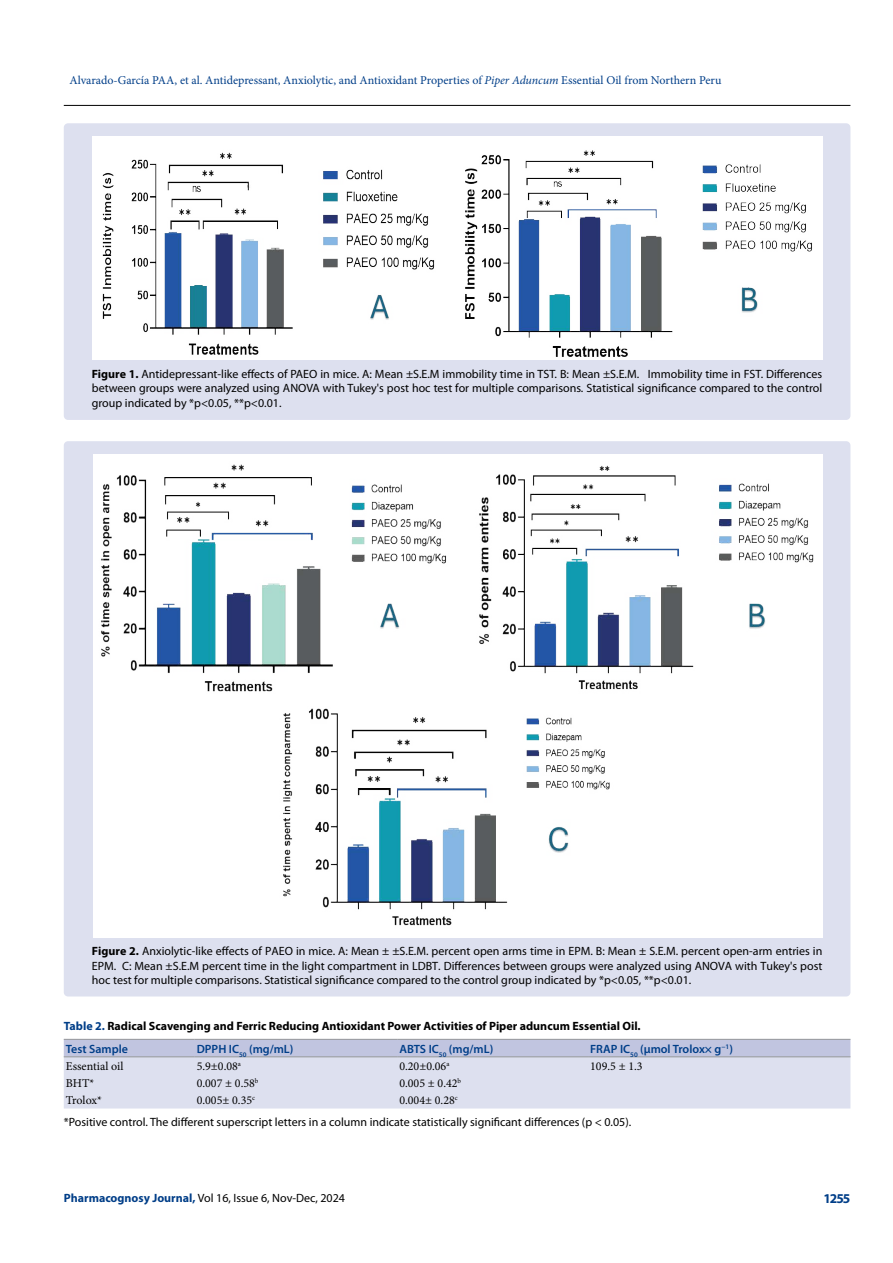
<style>
.page{position:relative;width:893px;height:1263px;background:#fff}
.page>*{position:absolute;margin:0;border:0;box-sizing:border-box;transform-origin:0 0}
.t1{font:700 13.5px "Myriad Pro";color:#003e88}
.t2{font:12px/14.4px "Myriad Pro";color:#000;text-align:justify}
.t3{font:12px "Minion Pro";color:#003e88}
.t4{font:12px "Minion Pro";color:#000}
.t5{font:700 12px "Myriad Pro";color:#000}
.t6{font:600 12px "Myriad Pro";color:#003e88}
.s1{font-style:italic}
.s2{font-weight:700}
.s3{color:#003e88}
.s4{font-weight:700;color:#003e88}
</style>
<div class="page">
<hr style="left:64px;top:105px;width:786px;height:1px;background:#000">
<div style="left:64px;top:123px;width:786px;height:297px;background:#dde0ef;border-radius:4px"></div>
<img style="left:92px;top:137px;width:730px;height:223px">
<div style="left:64px;top:441px;width:786px;height:555px;background:#dde0ef;border-radius:4px"></div>
<img style="left:93px;top:454px;width:729px;height:484px">
<svg style="left:64px;top:1040px;width:786px;height:68px;background:#d5d9ea"></svg>
<hr style="left:64px;top:1039px;width:131px;height:1px;background:#939598">
<hr style="left:195px;top:1039px;width:202px;height:1px;background:#939598">
<hr style="left:397px;top:1039px;width:191px;height:1px;background:#939598">
<hr style="left:588px;top:1039px;width:262px;height:1px;background:#939598">
<hr style="left:64px;top:1056px;width:131px;height:1px;background:#939598">
<hr style="left:195px;top:1056px;width:202px;height:1px;background:#939598">
<hr style="left:397px;top:1056px;width:191px;height:1px;background:#939598">
<hr style="left:588px;top:1056px;width:262px;height:1px;background:#939598">
<p class="t3" style="left:69px;top:72px;width:654px">Alvarado-García PAA, et al. Antidepressant, Anxiolytic, and Antioxidant Properties of <span class="s1">Piper Aduncum</span> Essential Oil from Northern Peru</p>
<p class="t2" style="left:92px;top:366px;width:732px"><span class="s2">Figure 1.</span> Antidepressant-like effects of PAEO in mice. A: Mean ±S.E.M immobility time in TST. B: Mean ±S.E.M. Immobility time in FST. Differences between groups were analyzed using ANOVA with Tukey's post hoc test for multiple comparisons. Statistical significance compared to the control group indicated by *p&lt;0.05, **p&lt;0.01.</p>
<p class="t2" style="left:92px;top:944px;width:732px"><span class="s2">Figure 2.</span> Anxiolytic-like effects of PAEO in mice. A: Mean ± ±S.E.M. percent open arms time in EPM. B: Mean ± S.E.M. percent open-arm entries in EPM. C: Mean ±S.E.M percent time in the light compartment in LDBT. Differences between groups were analyzed using ANOVA with Tukey's post hoc test for multiple comparisons. Statistical significance compared to the control group indicated by *p&lt;0.05, **p&lt;0.01.</p>
<p class="t5" style="left:64px;top:1018px;width:578px"><span class="s3">Table 2.</span> Radical Scavenging and Ferric Reducing Antioxidant Power Activities of Piper aduncum Essential Oil.</p>
<p class="t6" style="left:66px;top:1041px;width:64px">Test Sample</p>
<p class="t6" style="left:197px;top:1041px;width:98px">DPPH IC<sub>50</sub> (mg/mL)</p>
<p class="t6" style="left:399px;top:1041px;width:95px">ABTS IC<sub>50</sub> (mg/mL)</p>
<p class="t6" style="left:590px;top:1041px;width:144px">FRAP IC<sub>50</sub> (µmol Trolox× g<sup>−1</sup>)</p>
<p class="t4" style="left:66px;top:1058px;width:59px">Essential oil</p>
<p class="t4" style="left:197px;top:1058px;width:46px">5.9±0.08<sup>a</sup></p>
<p class="t4" style="left:399px;top:1058px;width:52px">0.20±0.06<sup>a</sup></p>
<p class="t4" style="left:590px;top:1058px;width:54px">109.5 ± 1.3</p>
<p class="t4" style="left:66px;top:1075px;width:30px">BHT*</p>
<p class="t4" style="left:197px;top:1075px;width:63px">0.007 ± 0.58<sup>b</sup></p>
<p class="t4" style="left:399px;top:1075px;width:63px">0.005 ± 0.42<sup>b</sup></p>
<p class="t4" style="left:66px;top:1092px;width:38px">Trolox*</p>
<p class="t4" style="left:197px;top:1092px;width:60px">0.005± 0.35<sup>c</sup></p>
<p class="t4" style="left:399px;top:1092px;width:60px">0.004± 0.28<sup>c</sup></p>
<p class="t2" style="left:64px;top:1114px;width:569px">*Positive control. The different superscript letters in a column indicate statistically significant differences (p &lt; 0.05).</p>
<p class="t2" style="left:64px;top:1190px;width:283px"><span class="s4">Pharmacognosy Journal,</span> Vol 16, Issue 6, Nov-Dec, 2024</p>
<p class="t1" style="left:823px;top:1189px;width:29px">1255</p>
</div>
